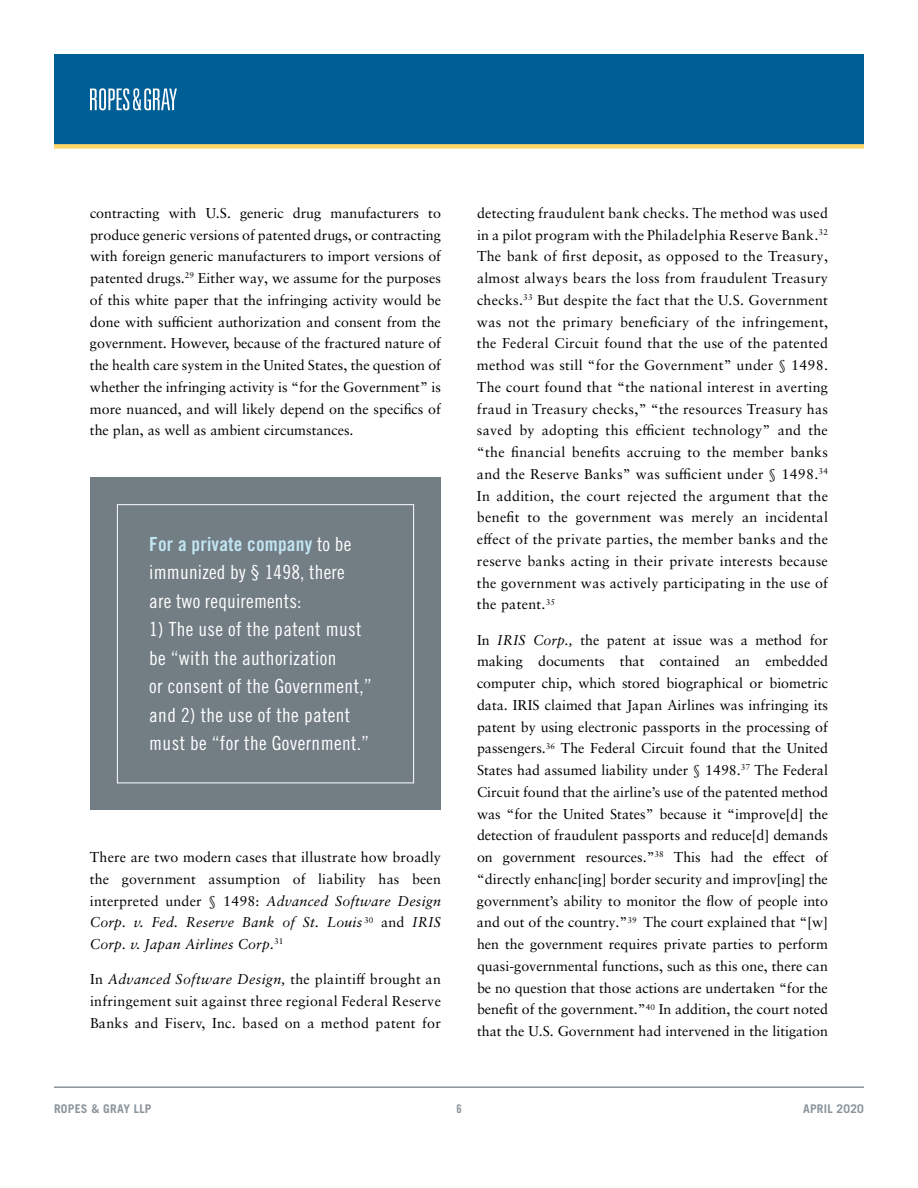
<style>
.page{position:relative;width:918px;height:1188px;background:#fff}
.page>*{position:absolute;margin:0;border:0;box-sizing:border-box;transform-origin:0 0}
.t1{font:19.5px/28.5px "Trade Gothic LT Pro Cn 18";letter-spacing:.02em;color:#fff}
.t2{font:19.5px "Trade Gothic LT Pro Bd Cn 20";letter-spacing:.01em;color:#c2e5f3}
.t3{font:14.25px/21.8px "Sabon LT Pro";letter-spacing:.01em;color:#000;text-align:justify}
.t4{font:700 12px "Trade Gothic LT Pro";letter-spacing:.02em;color:#8a949b}
.t5{font:12px "Trade Gothic LT Pro Bd Cn 20";color:#8a949b}
.s1{font-family:"Trade Gothic LT Pro Cn 18";color:#fff}
.s2{font-style:italic}
</style>
<div class="page">
<div style="left:54px;top:54px;width:810px;height:92px;background:#005e96"></div>
<div style="left:54px;top:144px;width:810px;height:5px;background:#ffd668"></div>
<hr style="left:54px;top:1086px;width:810px;height:2px;background:#8a949b">
<svg style="left:90px;top:88px;width:87px;height:22px"></svg>
<div style="left:90px;top:477px;width:351px;height:333px;background:#727d84"></div>
<div style="left:117px;top:504px;width:297px;height:279px;border:1px solid #fff"></div>
<p class="t3" style="left:90px;top:202px;width:353px">contracting with U.S. generic drug manufacturers to produce generic versions of patented drugs, or contracting with foreign generic manufacturers to import versions of patented drugs.<sup>29</sup> Either way, we assume for the purposes of this white paper that the infringing activity would be done with sufficient authorization and consent from the government. However, because of the fractured nature of the health care system in the United States, the question of whether the infringing activity is “for the Government” is more nuanced, and will likely depend on the specifics of the plan, as well as ambient circumstances.</p>
<h1 class="t2" style="left:149px;top:532px;width:204px">For a private company <span class="s1">to be</span></h1>
<h1 class="t1" style="left:149px;top:558px;width:197px">immunized by § 1498, there are two requirements:</h1>
<h1 class="t1" style="left:149px;top:615px;width:224px">1) The use of the patent must be “with the authorization<br>or consent of the Government,” and 2) the use of the patent must be “for the Government.”</h1>
<p class="t3" style="left:90px;top:846px;width:353px">There are two modern cases that illustrate how broadly the government assumption of liability has been interpreted under § 1498: <span class="s2">Advanced Software Design Corp. v. Fed. Reserve Bank of St. Louis</span> <sup>30</sup> and <span class="s2">IRIS Corp. v. Japan Airlines Corp.</span><sup>31</sup></p>
<p class="t3" style="left:90px;top:968px;width:353px">In <span class="s2">Advanced Software Design,</span> the plaintiff brought an infringement suit against three regional Federal Reserve Banks and Fiserv, Inc. based on a method patent for</p>
<p class="t3" style="left:477px;top:202px;width:353px">detecting fraudulent bank checks. The method was used in a pilot program with the Philadelphia Reserve Bank.<sup>32<br></sup>The bank of first deposit, as opposed to the Treasury, almost always bears the loss from fraudulent Treasury checks.<sup>33</sup> But despite the fact that the U.S. Government was not the primary beneficiary of the infringement, the Federal Circuit found that the use of the patented method was still “for the Government” under § 1498.<br>The court found that “the national interest in averting fraud in Treasury checks,” “the resources Treasury has saved by adopting this efficient technology” and the “the financial benefits accruing to the member banks and the Reserve Banks” was sufficient under § 1498.<sup>34<br></sup>In addition, the court rejected the argument that the benefit to the government was merely an incidental effect of the private parties, the member banks and the reserve banks acting in their private interests because the government was actively participating in the use of the patent.<sup>35</sup></p>
<p class="t3" style="left:477px;top:628px;width:353px">In <span class="s2">IRIS Corp.,</span> the patent at issue was a method for making documents that contained an embedded computer chip, which stored biographical or biometric data. IRIS claimed that Japan Airlines was infringing its patent by using electronic passports in the processing of passengers.<sup>36</sup> The Federal Circuit found that the United States had assumed liability under § 1498.<sup>37</sup> The Federal Circuit found that the airline’s use of the patented method was “for the United States” because it “improve[d] the detection of fraudulent passports and reduce[d] demands on government resources.”<sup>38</sup> This had the effect of “directly enhanc[ing] border security and improv[ing] the government’s ability to monitor the flow of people into and out of the country.”<sup>39</sup> The court explained that “[w] hen the government requires private parties to perform quasi-governmental functions, such as this one, there can be no question that those actions are undertaken “for the benefit of the government.”<sup>40</sup> In addition, the court noted that the U.S. Government had intervened in the litigation</p>
<p class="t4" style="left:54px;top:1101px;width:99px">ROPES &amp; GRAY LLP</p>
<p class="t5" style="left:456px;top:1101px;width:7px">6</p>
<p class="t4" style="left:803px;top:1101px;width:62px">APRIL 2020</p>
</div>
